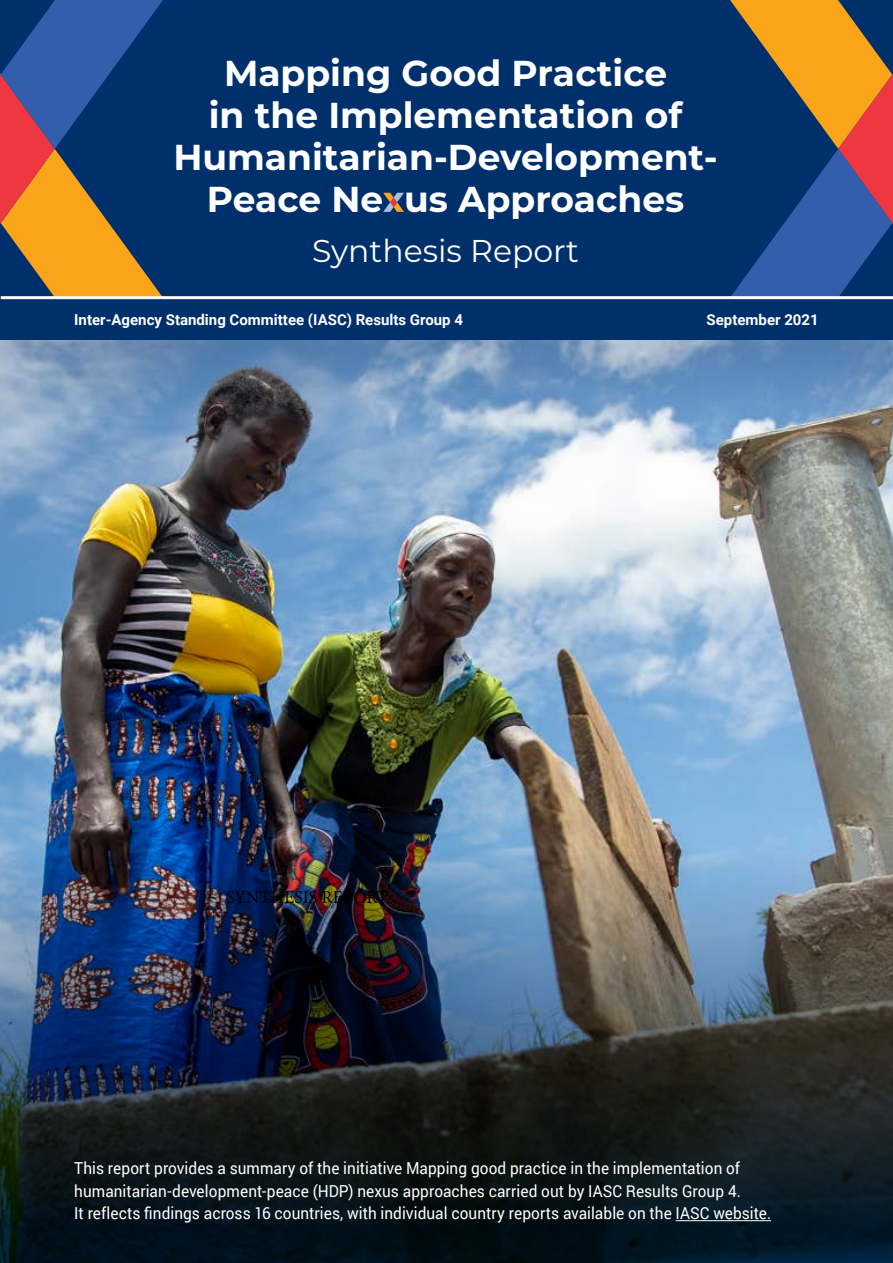
<style>
.page{position:relative;width:893px;height:1263px;background:#fff}
.page>*{position:absolute;margin:0;border:0;box-sizing:border-box;transform-origin:0 0}
.t1{font:700 36px/42px "Montserrat";color:#fff;text-align:center}
.t2{font:31.5px "Montserrat";color:#fff}
.t3{font:18px "Minion Pro";color:#000}
.t4{font:16.5px/22.5px "Roboto";letter-spacing:.005em;color:#fff;scale:.93 1}
.t5{font:700 15px "Roboto";color:#fff}
</style>
<div class="page">
<img style="left:0;top:298px;width:893px;height:965px">
<img style="left:155px;top:466px;width:583px;height:389px">
<hr style="left:676px;top:1220px;width:95px;height:1px;background:#fff">
<div style="left:1px;top:0;width:892px;height:298px;background:#00306b"></div>
<div style="left:1px;top:298px;width:892px;height:42px;background:#00306b"></div>
<svg style="left:730px;top:0;width:163px;height:296px"></svg>
<svg style="left:0;top:0;width:163px;height:298px"></svg>
<hr style="left:1px;top:296px;width:892px;height:3px;background:#fff">
<svg style="left:383px;top:193px;width:21px;height:19px"></svg>
<h1 class="t1" style="left:173px;top:50px;width:546px">Mapping Good Practice<br>in the Implementation of<br>Humanitarian-Development-<br>Peace Ne us Approaches</h1>
<h2 class="t2" style="left:312px;top:229px;width:268px">Synthesis Report</h2>
<p class="t5" style="left:74px;top:309px;width:390px">Inter-Agency Standing Committee (IASC) Results Group 4</p>
<p class="t5" style="left:707px;top:309px;width:114px">September 2021</p>
<p class="t3" style="left:226px;top:885px;width:163px">SYNTHESIS REPORT</p>
<p class="t4" style="left:74px;top:1157px;width:751px">This report provides a summary of the initiative Mapping good practice in the implementation of humanitarian-development-peace (HDP) nexus approaches carried out by IASC Results Group 4.<br>It reflects findings across 16 countries, with individual country reports available on the IASC website.</p>
</div>
